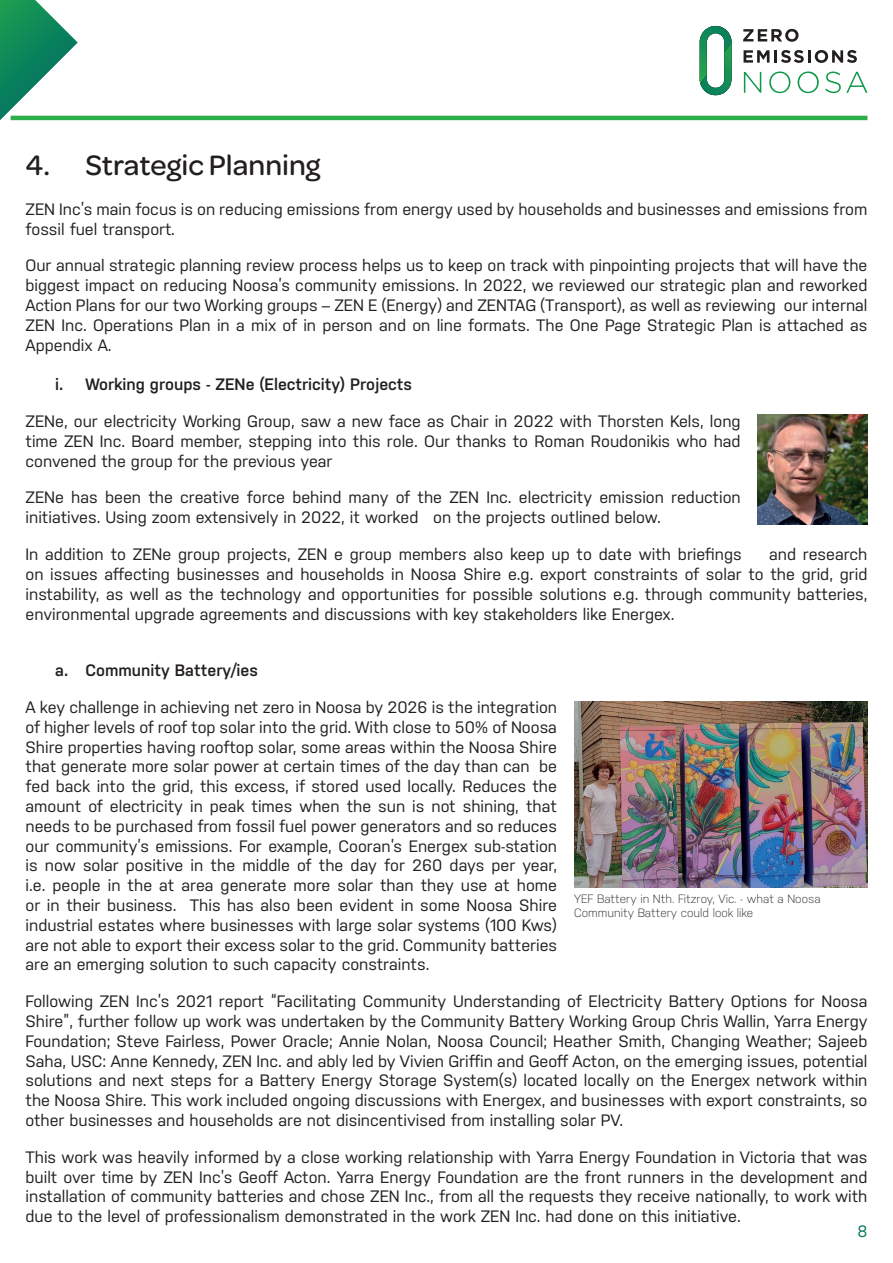
<style>
.page{position:relative;width:893px;height:1263px;background:#fff}
.page>*{position:absolute;margin:0;border:0;box-sizing:border-box;transform-origin:0 0}
.t1{font:500 30px "Omnes";color:#231f20}
.t2{font:16.5px/19.8px "Nudista";color:#231f20;text-align:justify}
.t3{font:600 16.5px "Nudista";color:#231f20}
.t4{font:16.5px "Nudista";color:#0a795f}
.t5{font:300 12px/14.4px "Nudista";color:#231f20}
</style>
<div class="page">
<svg style="left:744px;top:72px;width:17px;height:21px"></svg>
<svg style="left:769px;top:71px;width:22px;height:23px"></svg>
<svg style="left:797px;top:71px;width:22px;height:23px"></svg>
<svg style="left:825px;top:71px;width:42px;height:22px"></svg>
<svg style="left:743px;top:29px;width:56px;height:13px"></svg>
<svg style="left:743px;top:50px;width:114px;height:13px"></svg>
<svg style="left:700px;top:26px;width:31px;height:70px"></svg>
<hr style="left:11px;top:116px;width:856px;height:4px;background:#2cae4a">
<svg style="left:0;top:0;width:78px;height:120px"></svg>
<img style="left:758px;top:415px;width:109px;height:109px">
<img style="left:574px;top:702px;width:293px;height:186px">
<h1 class="t1" style="left:26px;top:145px;width:297px">4. Strategic Planning</h1>
<p class="t2" style="left:26px;top:199px;width:843px">ZEN Inc’s main focus is on reducing emissions from energy used by households and businesses and emissions from fossil fuel transport.</p>
<p class="t2" style="left:26px;top:256px;width:843px">Our annual strategic planning review process helps us to keep on track with pinpointing projects that will have the biggest impact on reducing Noosa’s community emissions. In 2022, we reviewed our strategic plan and reworked Action Plans for our two Working groups – ZEN E (Energy) and ZENTAG (Transport), as well as reviewing our internal ZEN Inc. Operations Plan in a mix of in person and on line formats. The One Page Strategic Plan is attached as Appendix A.</p>
<p class="t3" style="left:55px;top:375px;width:358px">i. Working groups - ZENe (Electricity) Projects</p>
<p class="t2" style="left:26px;top:411px;width:717px">ZENe, our electricity Working Group, saw a new face as Chair in 2022 with Thorsten Kels, long time ZEN Inc. Board member, stepping into this role. Our thanks to Roman Roudonikis who had convened the group for the previous year</p>
<p class="t2" style="left:26px;top:488px;width:717px">ZENe has been the creative force behind many of the ZEN Inc. electricity emission reduction initiatives. Using zoom extensively in 2022, it worked on the projects outlined below.</p>
<p class="t2" style="left:26px;top:544px;width:718px">In addition to ZENe group projects, ZEN e group members also keep up to date with briefings</p>
<p class="t2" style="left:26px;top:544px;width:843px;text-indent:743px">and research on issues affecting businesses and households in Noosa Shire e.g. export constraints of solar to the grid, grid instability, as well as the technology and opportunities for possible solutions e.g. through community batteries, environmental upgrade agreements and discussions with key stakeholders like Energex.</p>
<p class="t3" style="left:55px;top:661px;width:204px">a. Community Battery/ies</p>
<p class="t2" style="left:26px;top:697px;width:533px">A key challenge in achieving net zero in Noosa by 2026 is the integration of higher levels of roof top solar into the grid. With close to 50% of Noosa Shire properties having rooftop solar, some areas within the Noosa Shire that generate more solar power at certain times of the day than can be fed back into the grid, this excess, if stored used locally. Reduces the amount of electricity in peak times when the sun is not shining, that needs to be purchased from fossil fuel power generators and so reduces our community’s emissions. For example, Cooran’s Energex sub-station is now solar positive in the middle of the day for 260 days per year, i.e. people in the at area generate more solar than they use at home or in their business. This has also been evident in some Noosa Shire industrial estates where businesses with large solar systems (100 Kws) are not able to export their excess solar to the grid. Community batteries are an emerging solution to such capacity constraints.</p>
<p class="t2" style="left:26px;top:991px;width:843px">Following ZEN Inc’s 2021 report “Facilitating Community Understanding of Electricity Battery Options for Noosa Shire”, further follow up work was undertaken by the Community Battery Working Group Chris Wallin, Yarra Energy Foundation; Steve Fairless, Power Oracle; Annie Nolan, Noosa Council; Heather Smith, Changing Weather; Sajeeb Saha, USC: Anne Kennedy, ZEN Inc. and ably led by Vivien Griffin and Geoff Acton, on the emerging issues, potential solutions and next steps for a Battery Energy Storage System(s) located locally on the Energex network within the Noosa Shire. This work included ongoing discussions with Energex, and businesses with export constraints, so other businesses and households are not disincentivised from installing solar PV.</p>
<p class="t2" style="left:26px;top:1147px;width:843px">This work was heavily informed by a close working relationship with Yarra Energy Foundation in Victoria that was built over time by ZEN Inc’s Geoff Acton. Yarra Energy Foundation are the front runners in the development and installation of community batteries and chose ZEN Inc., from all the requests they receive nationally, to work with due to the level of professionalism demonstrated in the work ZEN Inc. had done on this initiative.</p>
<p class="t5" style="left:574px;top:891px;width:248px">YEF Battery in Nth. Fitzroy, Vic. - what a Noosa<br>Community Battery could look like</p>
<p class="t4" style="left:857px;top:1222px;width:12px">8</p>
</div>
